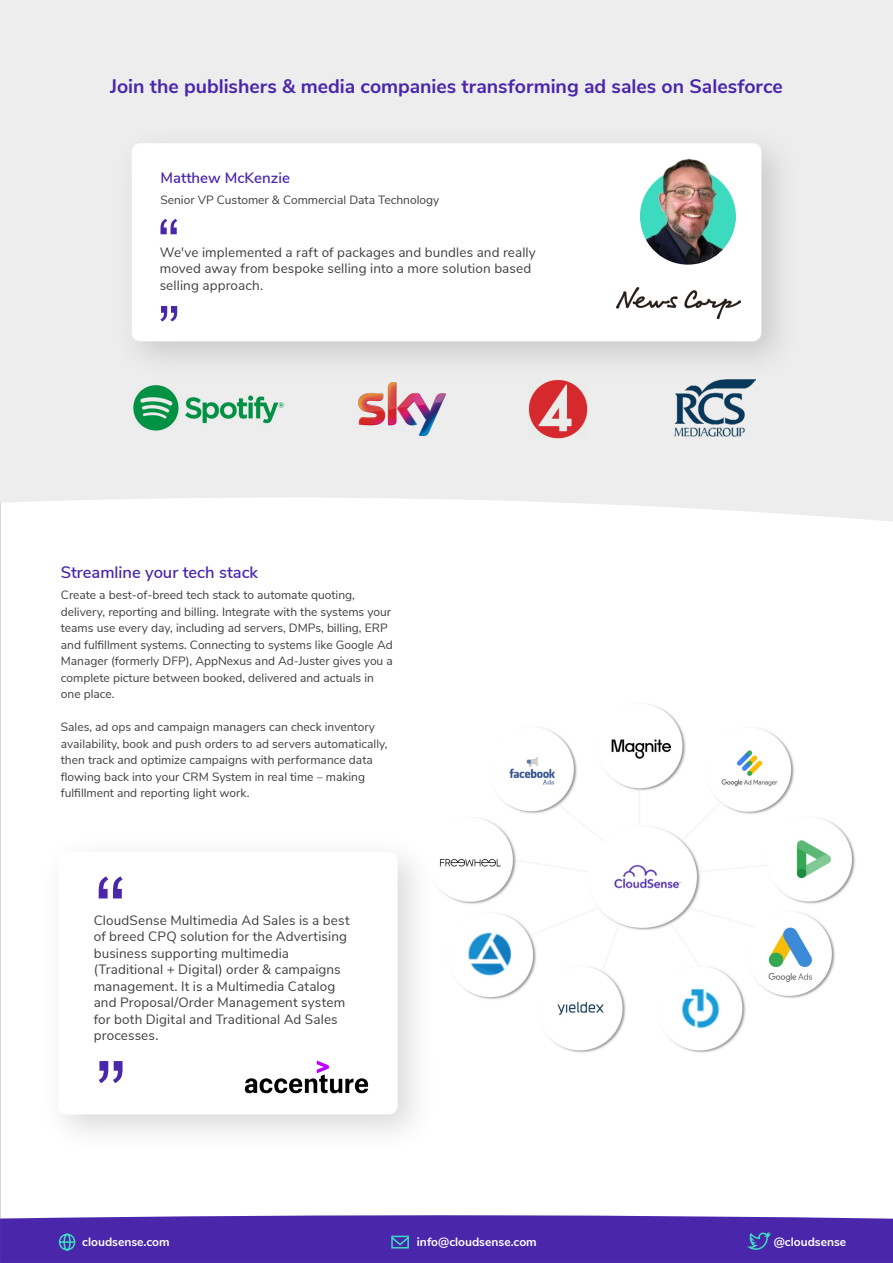
<style>
.page{position:relative;width:893px;height:1263px;background:#fff}
.page>*{position:absolute;margin:0;border:0;box-sizing:border-box;transform-origin:0 0}
.t1{font:700 19.5px "Nunito Sans";color:#4a26ab}
.t2{font:600 16.5px "Nunito Sans";color:#4a26ab}
.t3{font:600 15px "Nunito Sans";color:#4a26ab}
.t4{font:13.5px/16.5px "Nunito Sans";letter-spacing:.01em;color:#3e3f3f}
.t5{font:12px/16.5px "Nunito Sans";color:#3e3f3f}
.t6{font:700 12px "Nunito Sans";color:#fff}
</style>
<div class="page">
<div style="left:0;top:1215px;width:893px;height:48px;background:#4a26ab"></div>
<div style="left:0;top:0;width:893px;height:521px;background:#ededed"></div>
<img style="left:123px;top:390px;width:165px;height:48px">
<img style="left:358px;top:390px;width:87px;height:45px">
<img style="left:529px;top:390px;width:58px;height:48px">
<img style="left:674px;top:390px;width:82px;height:48px">
<img style="left:104px;top:115px;width:706px;height:275px">
<div style="left:132px;top:143px;width:629px;height:198px;background:#fff;border-radius:9px"></div>
<img style="left:639px;top:158px;width:97px;height:65px">
<svg style="left:640px;top:223px;width:101px;height:80px"></svg>
<svg style="left:160px;top:219px;width:17px;height:15px"></svg>
<svg style="left:160px;top:306px;width:17px;height:15px"></svg>
<img style="left:616px;top:287px;width:124px;height:31px">
<svg style="left:99px;top:1061px;width:24px;height:22px"></svg>
<svg style="left:99px;top:876px;width:24px;height:22px"></svg>
<img style="left:236px;top:1060px;width:142px;height:64px">
<img style="left:432px;top:704px;width:423px;height:349px">
<h1 class="t1" style="left:110px;top:72px;width:674px">Join the publishers &amp; media companies transforming ad sales on Salesforce</h1>
<p class="t3" style="left:160px;top:167px;width:131px">Matthew McKenzie</p>
<p class="t5" style="left:160px;top:191px;width:280px">Senior VP Customer &amp; Commercial Data Technology</p>
<p class="t4" style="left:160px;top:243px;width:378px">We've implemented a raft of packages and bundles and really moved away from bespoke selling into a more solution based selling approach.</p>
<h2 class="t2" style="left:61px;top:560px;width:199px">Streamline your tech stack</h2>
<p class="t5" style="left:61px;top:586px;width:333px">Create a best-of-breed tech stack to automate quoting, delivery, reporting and billing. Integrate with the systems your teams use every day, including ad servers, DMPs, billing, ERP and fulfillment systems. Connecting to systems like Google Ad Manager (formerly DFP), AppNexus and Ad-Juster gives you a complete picture between booked, delivered and actuals in one place.</p>
<p class="t5" style="left:61px;top:718px;width:328px">Sales, ad ops and campaign managers can check inventory availability, book and push orders to ad servers automatically, then track and optimize campaigns with performance data flowing back into your CRM System in real time – making fulfillment and reporting light work.</p>
<p class="t4" style="left:94px;top:911px;width:257px">CloudSense Multimedia Ad Sales is a best of breed CPQ solution for the Advertising business supporting multimedia (Traditional + Digital) order &amp; campaigns management. It is a Multimedia Catalog and Proposal/Order Management system for both Digital and Traditional Ad Sales processes.</p>
<p class="t6" style="left:82px;top:1233px;width:89px">cloudsense.com</p>
<p class="t6" style="left:417px;top:1233px;width:121px">info@cloudsense.com</p>
<p class="t6" style="left:774px;top:1233px;width:74px">@cloudsense</p>
</div>
